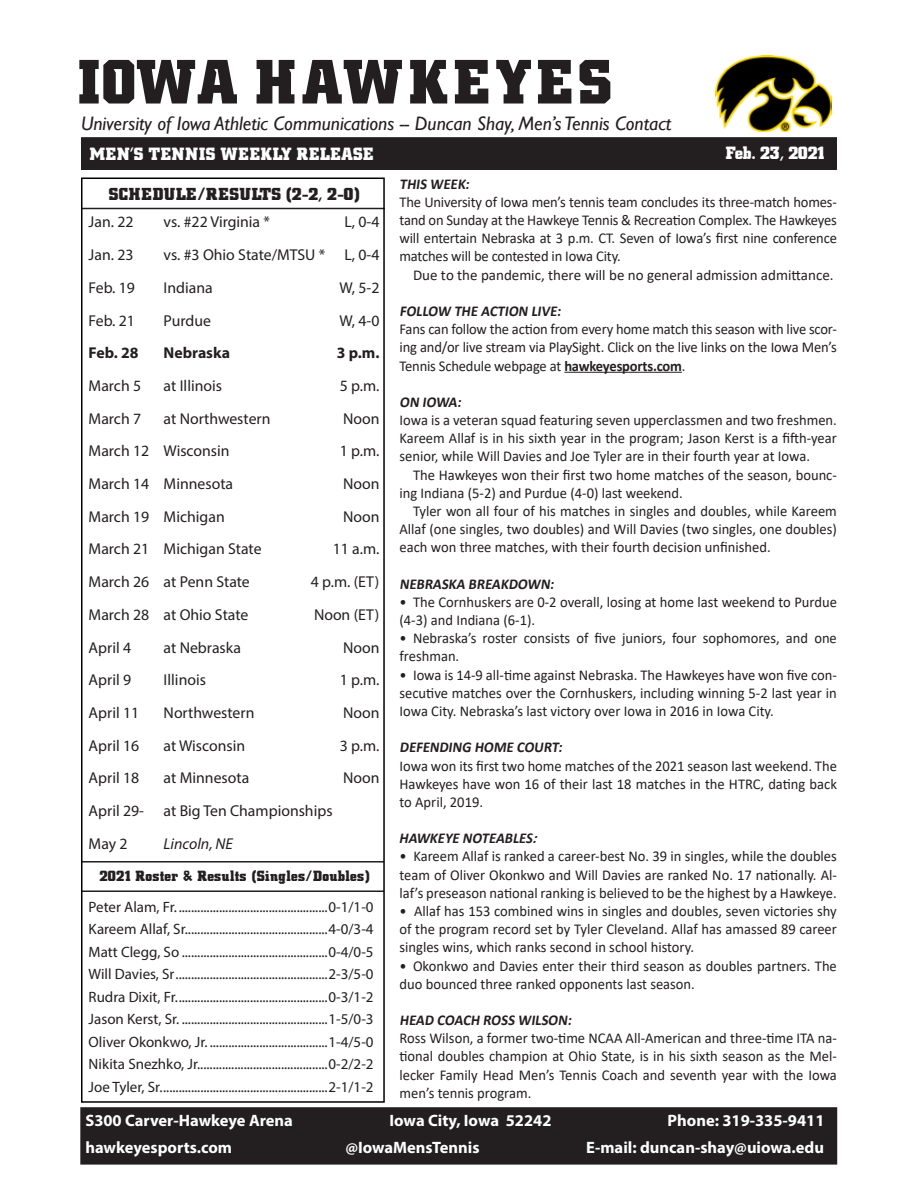
<style>
.page{position:relative;width:918px;height:1188px;background:#fff}
.page>*{position:absolute;margin:0;border:0;box-sizing:border-box;transform-origin:0 0}
.t1{font:700 63px "Hawkeye";letter-spacing:.065em;color:#231f20}
.t2{font:italic 19.5px "Gill Sans";color:#231f20}
.t3{font:700 18px "Hawkeye";letter-spacing:.02em;color:#fff}
.t4{font:700 18px "Hawkeye";color:#fff}
.t5{font:700 17.7px "Hawkeye";letter-spacing:.02em;color:#231f20}
.t6{font:700 16.5px "Myriad Pro";color:#fff}
.t7{font:15.75px "Myriad Pro";color:#231f20}
.t8{font:700 15.75px "Myriad Pro";color:#231f20}
.t9{font:italic 15.75px "Myriad Pro";color:#231f20}
.t10{font:15px/18.1px "Calibri";color:#231f20;text-align:justify}
.t11{font:15px "Myriad Pro";color:#231f20}
.t12{font:700 15px "Calibri";color:#231f20}
.t13{font:700 15px "Hawkeye";letter-spacing:.025em;color:#231f20}
.t14{font:italic 700 15px "Calibri";color:#231f20}
.s1{font-weight:700}
</style>
<div class="page">
<div style="left:82px;top:138px;width:754px;height:31px;background:#231f20"></div>
<div style="left:81px;top:137px;width:756px;height:33px;border:2px solid #231f20"></div>
<div style="left:81px;top:1108px;width:755px;height:56px;background:#231f20"></div>
<div style="left:80px;top:1107px;width:757px;height:58px;border:2px solid #231f20"></div>
<img style="left:715px;top:56px;width:117px;height:75px">
<hr style="left:564px;top:372px;width:118px;height:1px;background:#231f20">
<hr style="left:81px;top:208px;width:304px;height:1px;background:#231f20">
<hr style="left:81px;top:890px;width:303px;height:2px;background:#231f20">
<hr style="left:81px;top:861px;width:303px;height:2px;background:#231f20">
<div style="left:81px;top:178px;width:304px;height:925px;border:2px solid #000"></div>
<h1 class="t1" style="left:79px;top:46px;width:535px">IOWA HAWKEYES</h1>
<h2 class="t2" style="left:81px;top:112px;width:592px">University of Iowa Athletic Communications -- Duncan Shay, Men’s Tennis Contact</h2>
<p class="t3" style="left:90px;top:144px;width:285px">MEN’S TENNIS WEEKLY RELEASE</p>
<p class="t4" style="left:726px;top:143px;width:100px">Feb. 23, 2021</p>
<p class="t5" style="left:109px;top:184px;width:252px">SCHEDULE/RESULTS (2-2, 2-0)</p>
<p class="t7" style="left:89px;top:212px;width:46px">Jan. 22</p>
<p class="t7" style="left:164px;top:212px;width:108px">vs. #22 Virginia *</p>
<p class="t7" style="left:344px;top:212px;width:37px">L, 0-4</p>
<p class="t7" style="left:89px;top:245px;width:46px">Jan. 23</p>
<p class="t7" style="left:164px;top:245px;width:217px">vs. #3 Ohio State/MTSU * L, 0-4</p>
<p class="t7" style="left:89px;top:278px;width:48px">Feb. 19</p>
<p class="t7" style="left:164px;top:278px;width:51px">Indiana</p>
<p class="t7" style="left:339px;top:278px;width:42px">W, 5-2</p>
<p class="t7" style="left:89px;top:311px;width:48px">Feb. 21</p>
<p class="t7" style="left:164px;top:311px;width:49px">Purdue</p>
<p class="t7" style="left:339px;top:311px;width:42px">W, 4-0</p>
<p class="t8" style="left:89px;top:343px;width:51px">Feb. 28</p>
<p class="t8" style="left:164px;top:343px;width:68px">Nebraska</p>
<p class="t8" style="left:337px;top:343px;width:44px">3 p.m.</p>
<p class="t7" style="left:89px;top:376px;width:54px">March 5</p>
<p class="t7" style="left:164px;top:376px;width:60px">at Illinois</p>
<p class="t7" style="left:340px;top:376px;width:41px">5 p.m.</p>
<p class="t7" style="left:89px;top:409px;width:54px">March 7</p>
<p class="t7" style="left:164px;top:409px;width:108px">at Northwestern</p>
<p class="t7" style="left:343px;top:409px;width:38px">Noon</p>
<p class="t7" style="left:89px;top:441px;width:143px">March 12 Wisconsin</p>
<p class="t7" style="left:340px;top:441px;width:41px">1 p.m.</p>
<p class="t7" style="left:89px;top:474px;width:146px">March 14 Minnesota</p>
<p class="t7" style="left:343px;top:474px;width:38px">Noon</p>
<p class="t7" style="left:89px;top:507px;width:138px">March 19 Michigan</p>
<p class="t7" style="left:343px;top:507px;width:38px">Noon</p>
<p class="t7" style="left:89px;top:539px;width:174px">March 21 Michigan State</p>
<p class="t7" style="left:333px;top:539px;width:48px">11 a.m.</p>
<p class="t7" style="left:89px;top:572px;width:163px">March 26 at Penn State</p>
<p class="t7" style="left:311px;top:572px;width:70px">4 p.m. (ET)</p>
<p class="t7" style="left:89px;top:605px;width:161px">March 28 at Ohio State</p>
<p class="t7" style="left:314px;top:605px;width:67px">Noon (ET)</p>
<p class="t7" style="left:89px;top:638px;width:44px">April 4</p>
<p class="t7" style="left:164px;top:638px;width:79px">at Nebraska</p>
<p class="t7" style="left:343px;top:638px;width:38px">Noon</p>
<p class="t7" style="left:89px;top:670px;width:44px">April 9</p>
<p class="t7" style="left:164px;top:670px;width:44px">Illinois</p>
<p class="t7" style="left:340px;top:670px;width:41px">1 p.m.</p>
<p class="t7" style="left:89px;top:703px;width:52px">April 11</p>
<p class="t7" style="left:164px;top:703px;width:92px">Northwestern</p>
<p class="t7" style="left:343px;top:703px;width:38px">Noon</p>
<p class="t7" style="left:89px;top:736px;width:52px">April 16</p>
<p class="t7" style="left:164px;top:736px;width:83px">at Wisconsin</p>
<p class="t7" style="left:340px;top:736px;width:41px">3 p.m.</p>
<p class="t7" style="left:89px;top:768px;width:52px">April 18</p>
<p class="t7" style="left:164px;top:768px;width:87px">at Minnesota</p>
<p class="t7" style="left:343px;top:768px;width:38px">Noon</p>
<p class="t7" style="left:89px;top:801px;width:245px">April 29- at Big Ten Championships</p>
<p class="t7" style="left:89px;top:834px;width:41px">May 2</p>
<p class="t9" style="left:164px;top:834px;width:71px">Lincoln, NE</p>
<p class="t13" style="left:100px;top:868px;width:272px">2021 Roster &amp; Results (Singles/Doubles)</p>
<p class="t11" style="left:89px;top:897px;width:287px">Peter Alam, Fr.................................................0-1/1-0</p>
<p class="t11" style="left:89px;top:920px;width:287px">Kareem Allaf, Sr..............................................4-0/3-4</p>
<p class="t11" style="left:89px;top:942px;width:287px">Matt Clegg, So ...............................................0-4/0-5</p>
<p class="t11" style="left:89px;top:965px;width:287px">Will Davies, Sr.................................................2-3/5-0</p>
<p class="t11" style="left:89px;top:987px;width:287px">Rudra Dixit, Fr.................................................0-3/1-2</p>
<p class="t11" style="left:89px;top:1010px;width:287px">Jason Kerst, Sr. ...............................................1-5/0-3</p>
<p class="t11" style="left:89px;top:1032px;width:287px">Oliver Okonkwo, Jr. ......................................1-4/5-0</p>
<p class="t11" style="left:89px;top:1055px;width:287px">Nikita Snezhko, Jr..........................................0-2/2-2</p>
<p class="t11" style="left:89px;top:1077px;width:287px">Joe Tyler, Sr......................................................2-1/1-2</p>
<p class="t12" style="left:400px;top:173px;width:74px">THIS WEEK:</p>
<p class="t10" style="left:400px;top:193px;width:439px">The University of Iowa men’s tennis team concludes its three-match homes&shy;tand on Sunday at the Hawkeye Tennis &amp; Recreation Complex. The Hawkeyes will entertain Nebraska at 3 p.m. CT. Seven of Iowa’s first nine conference matches will be contested in Iowa City.</p>
<p class="t10" style="left:413px;top:265px;width:422px">Due to the pandemic, there will be no general admission admittance.</p>
<p class="t12" style="left:400px;top:300px;width:166px">FOLLOW THE ACTION LIVE:</p>
<p class="t10" style="left:400px;top:320px;width:439px">Fans can follow the action from every home match this season with live scor&shy;ing and/or live stream via PlaySight. Click on the live links on the Iowa Men’s Tennis Schedule webpage at <span class="s1">hawkeyesports.com</span>.</p>
<p class="t12" style="left:400px;top:391px;width:66px">ON IOWA:</p>
<p class="t10" style="left:400px;top:411px;width:439px">Iowa is a veteran squad featuring seven upperclassmen and two freshmen.<br>Kareem Allaf is in his sixth year in the program; Jason Kerst is a fifth-year senior, while Will Davies and Joe Tyler are in their fourth year at Iowa.</p>
<p class="t10" style="left:400px;top:465px;width:439px;text-indent:14px">The Hawkeyes won their first two home matches of the season, bounc&shy;ing Indiana (5-2) and Purdue (4-0) last weekend.</p>
<p class="t10" style="left:400px;top:502px;width:439px;text-indent:14px">Tyler won all four of his matches in singles and doubles, while Kareem Allaf (one singles, two doubles) and Will Davies (two singles, one doubles) each won three matches, with their fourth decision unfinished.</p>
<p class="t12" style="left:400px;top:573px;width:159px">NEBRASKA BREAKDOWN:</p>
<p class="t10" style="left:400px;top:592px;width:439px">• The Cornhuskers are 0-2 overall, losing at home last weekend to Purdue (4-3) and Indiana (6-1).</p>
<p class="t10" style="left:400px;top:629px;width:439px">• Nebraska’s roster consists of five juniors, four sophomores, and one freshman.</p>
<p class="t10" style="left:400px;top:665px;width:439px">• Iowa is 14-9 all-time against Nebraska. The Hawkeyes have won five con&shy;secutive matches over the Cornhuskers, including winning 5-2 last year in Iowa City. Nebraska’s last victory over Iowa in 2016 in Iowa City.</p>
<p class="t12" style="left:400px;top:737px;width:167px">DEFENDING HOME COURT:</p>
<p class="t10" style="left:400px;top:756px;width:439px">Iowa won its first two home matches of the 2021 season last weekend. The Hawkeyes have won 16 of their last 18 matches in the HTRC, dating back to April, 2019.</p>
<p class="t14" style="left:400px;top:828px;width:142px">HAWKEYE NOTEABLES:</p>
<p class="t10" style="left:400px;top:847px;width:439px">• Kareem Allaf is ranked a career-best No. 39 in singles, while the doubles team of Oliver Okonkwo and Will Davies are ranked No. 17 nationally. Al&shy;laf’s preseason national ranking is believed to be the highest by a Hawkeye.</p>
<p class="t10" style="left:400px;top:902px;width:439px">• Allaf has 153 combined wins in singles and doubles, seven victories shy of the program record set by Tyler Cleveland. Allaf has amassed 89 career singles wins, which ranks second in school history.</p>
<p class="t10" style="left:400px;top:956px;width:439px">• Okonkwo and Davies enter their third season as doubles partners. The duo bounced three ranked opponents last season.</p>
<p class="t12" style="left:400px;top:1009px;width:176px">HEAD COACH ROSS WILSON:</p>
<p class="t10" style="left:400px;top:1029px;width:439px">Ross Wilson, a former two-time NCAA All-American and three-time ITA na&shy;tional doubles champion at Ohio State, is in his sixth season as the Mel&shy;lecker Family Head Men’s Tennis Coach and seventh year with the Iowa men’s tennis program.</p>
<p class="t6" style="left:85px;top:1110px;width:209px">S300 Carver-Hawkeye Arena</p>
<p class="t6" style="left:390px;top:1110px;width:163px">Iowa City, Iowa 52242</p>
<p class="t6" style="left:668px;top:1110px;width:158px">Phone: 319-335-9411</p>
<p class="t6" style="left:85px;top:1137px;width:148px">hawkeyesports.com</p>
<p class="t6" style="left:345px;top:1137px;width:136px">@IowaMensTennis</p>
<p class="t6" style="left:586px;top:1137px;width:239px">E-mail: duncan-shay@uiowa.edu</p>
</div>
